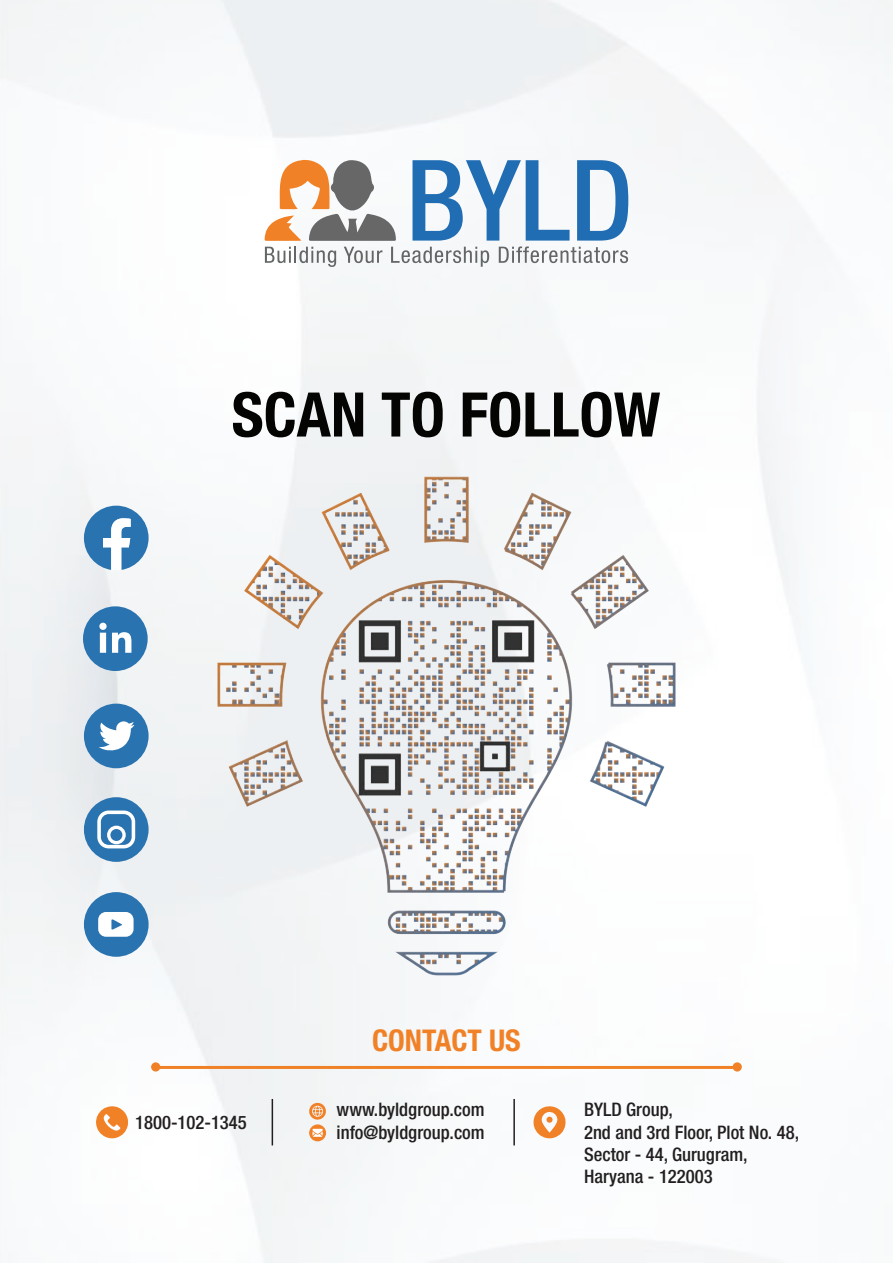
<style>
.page{position:relative;width:893px;height:1263px;background:#fff}
.page>*{position:absolute;margin:0;border:0;box-sizing:border-box;transform-origin:0 0}
.t1{font:700 condensed 61.65px "Helvetica Neue LT Pro";color:#040503}
.t2{font:700 condensed 30px "Helvetica Neue LT Pro";color:#f18126}
.t3{font:500 condensed 18.6px/22.4px "Helvetica Neue LT Pro";color:#231f20}
</style>
<div class="page">
<img style="left:0;top:0;width:893px;height:1263px">
<svg style="left:265px;top:159px;width:363px;height:108px"></svg>
<div style="left:84px;top:704px;width:65px;height:64px;background:#2873b0;border-radius:50%"></div>
<svg style="left:99px;top:721px;width:35px;height:30px"></svg>
<div style="left:84px;top:892px;width:65px;height:65px;background:#2873b0;border-radius:50%"></div>
<svg style="left:98px;top:912px;width:36px;height:25px"></svg>
<div style="left:84px;top:797px;width:65px;height:65px;background:#2873b0;border-radius:50%"></div>
<svg style="left:97px;top:810px;width:38px;height:38px"></svg>
<svg style="left:84px;top:506px;width:65px;height:64px"></svg>
<div style="left:83px;top:606px;width:65px;height:65px;background:#2873b0;border-radius:50%"></div>
<svg style="left:99px;top:623px;width:32px;height:30px"></svg>
<hr style="left:159px;top:1066px;width:578px;height:3px;background:#f18126">
<div style="left:151px;top:1062px;width:9px;height:9px;background:#f18126;border-radius:50%"></div>
<div style="left:733px;top:1062px;width:9px;height:9px;background:#f18126;border-radius:50%"></div>
<hr style="left:272px;top:1099px;width:1px;height:46px;background:#231f20">
<hr style="left:513px;top:1099px;width:2px;height:46px;background:#231f20">
<svg style="left:309px;top:1103px;width:17px;height:17px"></svg>
<svg style="left:534px;top:1106px;width:32px;height:32px"></svg>
<div style="left:546px;top:1117px;width:7px;height:6px;background:#f18126;border-radius:50%"></div>
<svg style="left:96px;top:1106px;width:32px;height:32px"></svg>
<svg style="left:309px;top:1124px;width:17px;height:17px"></svg>
<svg style="left:312px;top:1129px;width:11px;height:8px"></svg>
<img style="left:196px;top:475px;width:501px;height:502px">
<h1 class="t1" style="left:232px;top:377px;width:430px">SCAN TO FOLLOW</h1>
<p class="t3" style="left:135px;top:1111px;width:113px">1800-102-1345</p>
<h2 class="t2" style="left:372px;top:1022px;width:150px">CONTACT US</h2>
<p class="t3" style="left:337px;top:1098px;width:150px">www.byldgroup.com</p>
<p class="t3" style="left:584px;top:1098px;width:217px">BYLD Group,<br>2nd and 3rd Floor, Plot No. 48,<br>Sector - 44, Gurugram,<br>Haryana - 122003</p>
<p class="t3" style="left:337px;top:1121px;width:150px">info@byldgroup.com</p>
</div>
